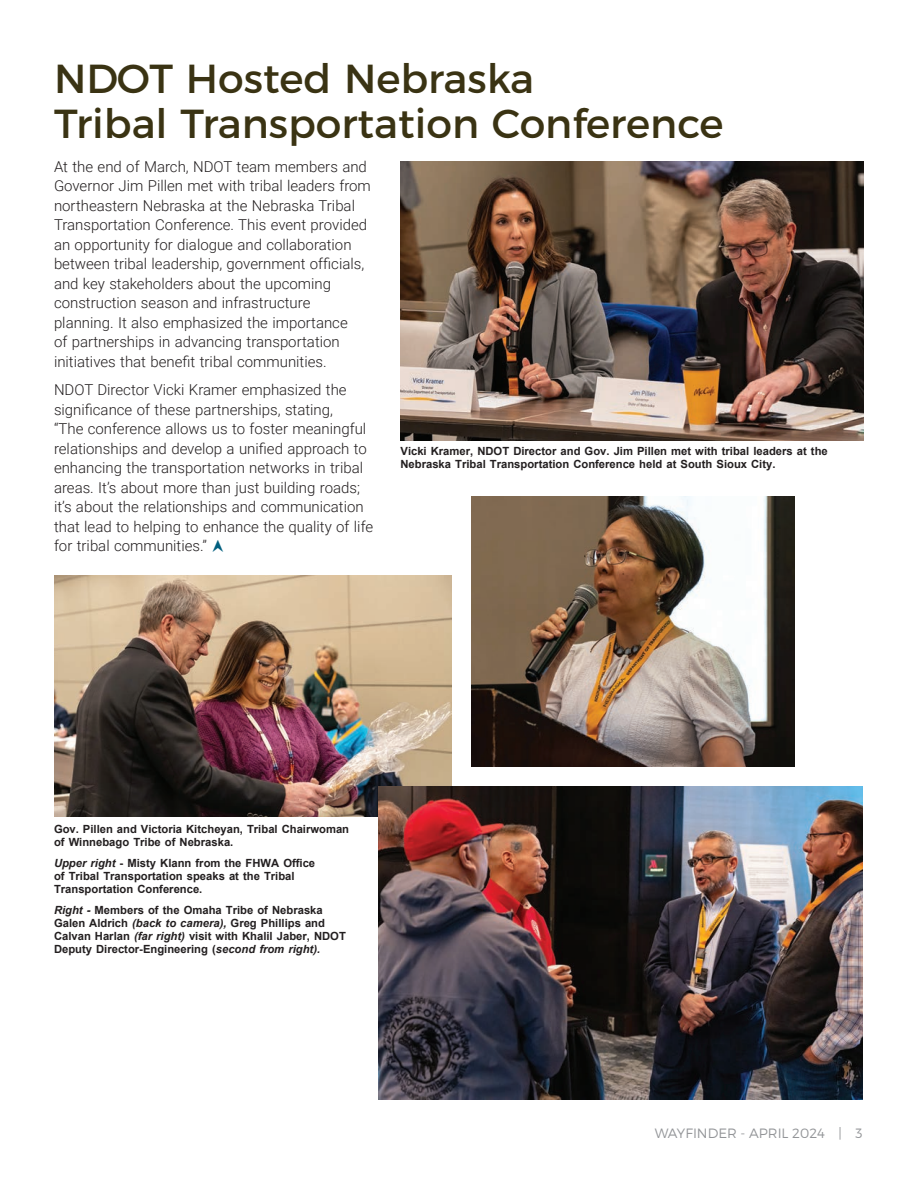
<style>
.page{position:relative;width:918px;height:1188px;background:#fff}
.page>*{position:absolute;margin:0;border:0;box-sizing:border-box;transform-origin:0 0}
.t1{font:40.5px/45px "Montserrat";color:#3a3313}
.t2{font:300 15px/19.5px "Roboto";color:#231f20}
.t3{font:300 13.5px "Montserrat";color:#939598}
.t4{font:700 11.25px/13.2px "Arial";color:#231f20}
.s1{font-style:italic}
</style>
<div class="page">
<img style="left:400px;top:162px;width:464px;height:279px">
<img style="left:471px;top:496px;width:324px;height:270px">
<img style="left:54px;top:575px;width:398px;height:241px">
<img style="left:378px;top:786px;width:484px;height:313px">
<h1 class="t1" style="left:54px;top:56px;width:671px">NDOT Hosted Nebraska<br>Tribal Transportation Conference</h1>
<p class="t2" style="left:54px;top:156px;width:318px">At the end of March, NDOT team members and Governor Jim Pillen met with tribal leaders from northeastern Nebraska at the Nebraska Tribal Transportation Conference. This event provided an opportunity for dialogue and collaboration between tribal leadership, government officials, and key stakeholders about the upcoming construction season and infrastructure planning. It also emphasized the importance<br>of partnerships in advancing transportation initiatives that benefit tribal communities.</p>
<p class="t2" style="left:54px;top:380px;width:321px">NDOT Director Vicki Kramer emphasized the significance of these partnerships, stating,<br>“The conference allows us to foster meaningful relationships and develop a unified approach to enhancing the transportation networks in tribal areas. It’s about more than just building roads; it’s about the relationships and communication that lead to helping to enhance the quality of life for tribal communities.”</p>
<p class="t4" style="left:400px;top:445px;width:429px">Vicki Kramer, NDOT Director and Gov. Jim Pillen met with tribal leaders at the<br>Nebraska Tribal Transportation Conference held at South Sioux City.</p>
<p class="t4" style="left:54px;top:823px;width:297px">Gov. Pillen and Victoria Kitcheyan, Tribal Chairwoman of Winnebago Tribe of Nebraska.</p>
<p class="t4" style="left:54px;top:856px;width:263px"><span class="s1">Upper right</span> - Misty Klann from the FHWA Office of Tribal Transportation speaks at the Tribal<br>Transportation Conference.</p>
<p class="t4" style="left:54px;top:903px;width:293px"><span class="s1">Right -</span> Members of the Omaha Tribe of Nebraska Galen Aldrich <span class="s1">(back to camera),</span> Greg Phillips and Calvan Harlan <span class="s1">(far right)</span> visit with Khalil Jaber, NDOT Deputy Director-Engineering (<span class="s1">second from right).</span></p>
<p class="t3" style="left:655px;top:1125px;width:209px">WAYFINDER - APRIL 2024 | 3</p>
</div>
